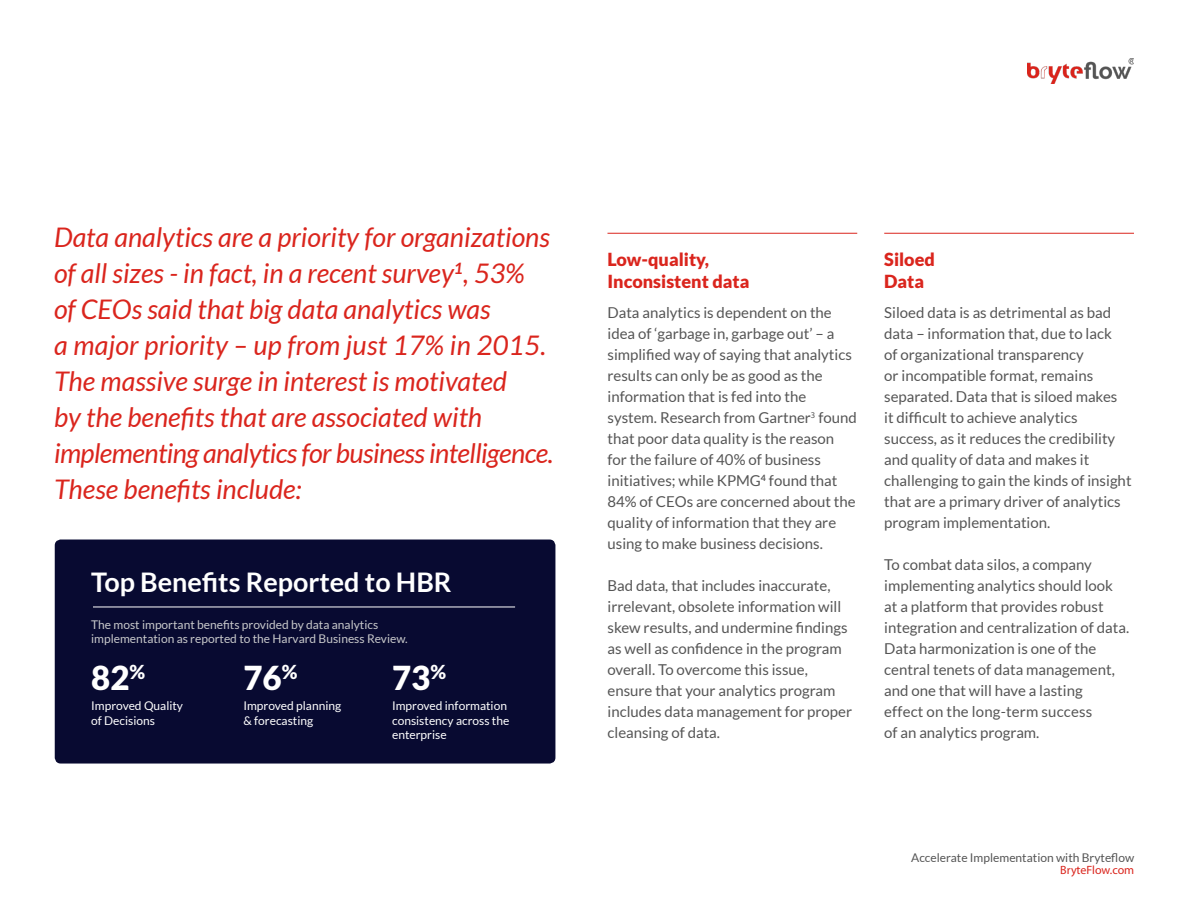
<style>
.page{position:relative;width:1188px;height:918px;background:#fff}
.page>*{position:absolute;margin:0;border:0;box-sizing:border-box;transform-origin:0 0}
.t1{font:900 33px "Lato";color:#fff}
.t2{font:italic 27px/36px "Lato";color:#da251d}
.t3{font:700 27px "Lato";color:#fff}
.t4{font:900 18px/21.6px "Lato";color:#da251d}
.t5{font:15px/21px "Lato";color:#555}
.t6{font:12px/14.4px "Lato";color:#fff}
.t7{font:12px/14.4px "Lato";color:#c7c8ca}
.t8{font:12px "Lato";color:#555}
.t9{font:12px "Myriad Pro";color:#da251d}
</style>
<div class="page">
<img style="left:1028px;top:58px;width:106px;height:26px">
<div style="left:55px;top:540px;width:500px;height:224px;background:#080a31;border-radius:6px"></div>
<hr style="left:608px;top:233px;width:249px;height:1px;background:#da251d">
<hr style="left:93px;top:607px;width:422px;height:1px;background:#fff">
<hr style="left:884px;top:233px;width:250px;height:1px;background:#da251d">
<p class="t2" style="left:54px;top:220px;width:501px">Data analytics are a priority for organizations of all sizes - in fact, in a recent survey<sup>1</sup>, 53%<br>of CEOs said that big data analytics was<br>a major priority – up from just 17% in 2015.<br>The massive surge in interest is motivated<br>by the benefits that are associated with implementing analytics for business intelligence.<br>These benefits include:</p>
<p class="t3" style="left:91px;top:566px;width:362px">Top Benefits Reported to HBR</p>
<p class="t7" style="left:91px;top:617px;width:318px">The most important benefits provided by data analytics implementation as reported to the Harvard Business Review.</p>
<p class="t1" style="left:91px;top:658px;width:56px">82<sup>%</sup></p>
<p class="t1" style="left:243px;top:658px;width:56px">76<sup>%</sup></p>
<p class="t1" style="left:392px;top:658px;width:56px">73<sup>%</sup></p>
<p class="t6" style="left:91px;top:699px;width:93px">Improved Quality of Decisions</p>
<p class="t6" style="left:243px;top:699px;width:99px">Improved planning &amp; forecasting</p>
<p class="t6" style="left:392px;top:699px;width:119px">Improved information consistency across the enterprise</p>
<p class="t4" style="left:608px;top:249px;width:143px">Low-quality,<br>Inconsistent data</p>
<p class="t4" style="left:884px;top:249px;width:52px">Siloed<br>Data</p>
<p class="t5" style="left:608px;top:302px;width:251px">Data analytics is dependent on the idea of ‘garbage in, garbage out’ – a simplified way of saying that analytics results can only be as good as the information that is fed into the system. Research from Gartner<sup>3</sup> found that poor data quality is the reason for the failure of 40% of business initiatives; while KPMG<sup>4</sup> found that 84% of CEOs are concerned about the quality of information that they are using to make business decisions.</p>
<p class="t5" style="left:608px;top:575px;width:246px">Bad data, that includes inaccurate, irrelevant, obsolete information will skew results, and undermine findings as well as confidence in the program overall. To overcome this issue, ensure that your analytics program includes data management for proper cleansing of data.</p>
<p class="t5" style="left:884px;top:302px;width:249px">Siloed data is as detrimental as bad data – information that, due to lack<br>of organizational transparency<br>or incompatible format, remains separated. Data that is siloed makes<br>it difficult to achieve analytics success, as it reduces the credibility and quality of data and makes it challenging to gain the kinds of insight that are a primary driver of analytics program implementation.</p>
<p class="t5" style="left:884px;top:554px;width:246px">To combat data silos, a company implementing analytics should look at a platform that provides robust integration and centralization of data.<br>Data harmonization is one of the central tenets of data management, and one that will have a lasting<br>effect on the long-term success<br>of an analytics program.</p>
<p class="t8" style="left:911px;top:851px;width:225px">Accelerate Implementation with Bryteflow</p>
<p class="t9" style="left:1060px;top:863px;width:76px">BryteFlow.com</p>
</div>
